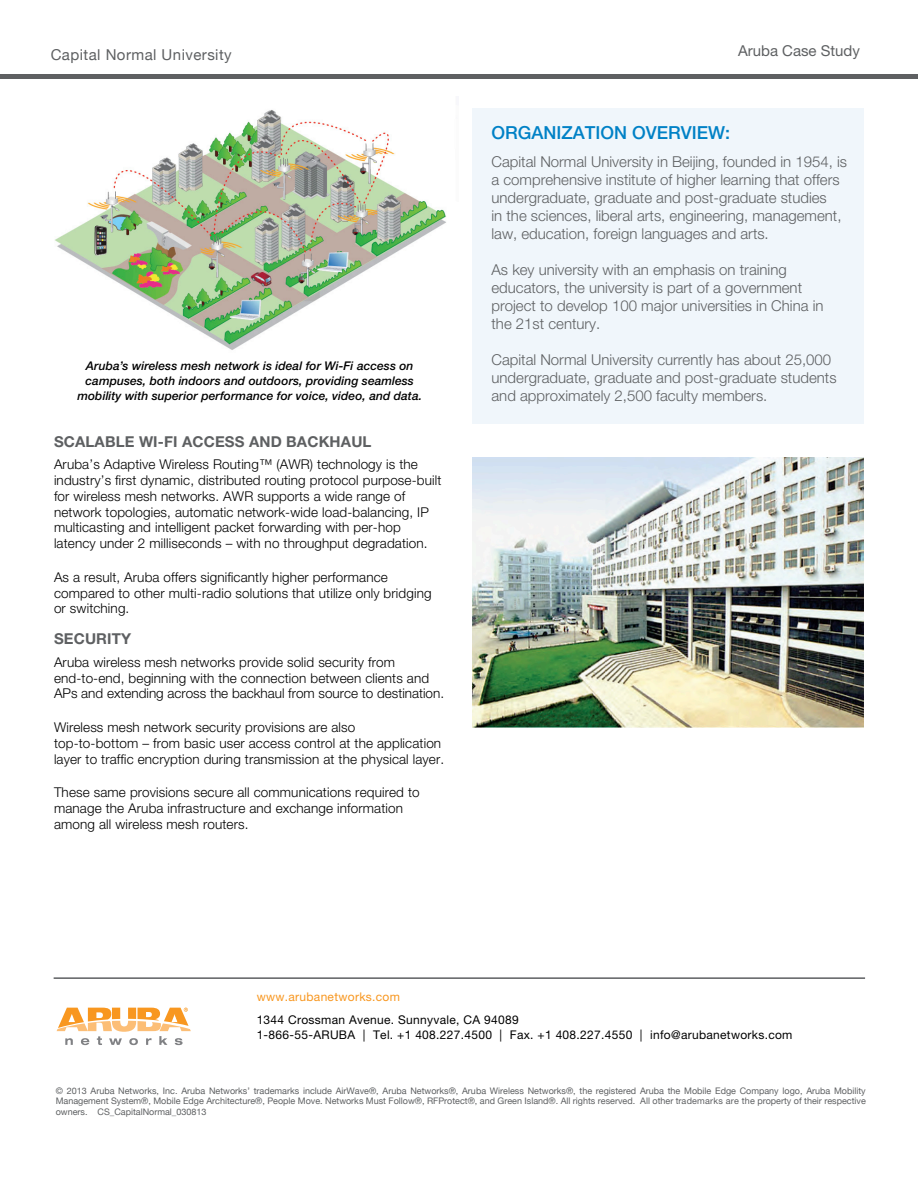
<style>
.page{position:relative;width:918px;height:1188px;background:#fff}
.page>*{position:absolute;margin:0;border:0;box-sizing:border-box;transform-origin:0 0}
.t1{font:500 18px "Helvetica Neue";color:#0081c6}
.t2{font:300 15px/18px "Helvetica Neue";color:#5e6062}
.t3{font:700 15px "Helvetica Neue";letter-spacing:.01em;color:#5e6062}
.t4{font:15px "Helvetica Neue";letter-spacing:.03em;color:#5e6062}
.t5{font:15px "Helvetica Neue LT Std";color:#5e6062}
.t6{font:300 13.5px/15.8px "Helvetica Neue";letter-spacing:.01em;color:#000}
.t7{font:italic 500 12px/15px "Helvetica Neue LT Std";letter-spacing:.005em;color:#000;text-align:center}
.t8{font:12px/15px "Helvetica Neue LT Std";letter-spacing:.025em;color:#000}
.t9{font:12px "Helvetica Neue LT Std";letter-spacing:.025em;color:#f89720}
.t10{font:9px/10.5px "Helvetica Neue";color:#5e6062;text-align:justify}
.s1{font-family:"Helvetica Neue LT Std"}
</style>
<div class="page">
<hr style="left:0;top:74px;width:918px;height:4px;background:#5e6062">
<svg style="left:57px;top:1008px;width:134px;height:37px"></svg>
<hr style="left:54px;top:977px;width:811px;height:2px;background:#5e6062">
<div style="left:472px;top:108px;width:392px;height:315px;background:#f0f6fb"></div>
<img style="left:55px;top:110px;width:391px;height:240px">
<img style="left:472px;top:457px;width:392px;height:270px">
<p class="t4" style="left:51px;top:45px;width:183px">Capital Normal University</p>
<p class="t5" style="left:738px;top:42px;width:123px">Aruba Case Study</p>
<p class="t7" style="left:77px;top:358px;width:346px">Aruba’s wireless mesh network is ideal for Wi-Fi access on campuses, both indoors and outdoors, providing seamless mobility with superior performance for voice, video, and data.</p>
<p class="t3" style="left:54px;top:432px;width:244px">SCALABLE WI-FI ACCESS AND BAC</p>
<p class="t3" style="left:319px;top:432px;width:54px">KHAUL</p>
<p class="t6" style="left:54px;top:457px;width:389px">Aruba’s Adaptive Wireless Routing™ (AWR) technology is the industry’s first dynamic, distributed routing protocol purpose-built for wireless mesh networks. AWR supports a wide range of network topologies, automatic network-wide load-balancing, IP multicasting and intelligent packet forwarding with per-hop latency under 2 milliseconds – with no throughput degradation.</p>
<p class="t6" style="left:54px;top:569px;width:379px">As a result, Aruba offers significantly higher performance compared to other multi-radio solutions that utilize only bridging or switching.</p>
<p class="t3" style="left:54px;top:630px;width:79px">SECURITY</p>
<p class="t6" style="left:54px;top:654px;width:392px">Aruba wireless mesh networks provide solid security from end-to-end, beginning with the connection between clients and<br>APs and extending across the backhaul from source to destination.</p>
<p class="t6" style="left:54px;top:719px;width:392px">Wireless mesh network security provisions are also<br>top-to-bottom – from basic user access control at the application layer to traffic encryption during transmission at the physical layer.</p>
<p class="t6" style="left:54px;top:784px;width:367px">These same provisions secure all communications required to manage the Aruba infrastructure and exchange information among all wireless mesh routers.</p>
<h1 class="t1" style="left:492px;top:122px;width:240px">ORGANIZATION OVERVIEW:</h1>
<p class="t2" style="left:492px;top:152px;width:357px">Capital Normal University in Beijing, founded in 1954, is a comprehensive institute of higher learning that offers undergraduate, graduate and post-graduate studies<br>in the sciences, liberal arts, engineering, management, law, education, foreign languages and arts.</p>
<p class="t2" style="left:492px;top:260px;width:334px">As key university with an emphasis on training educators, the university is part of a government project to develop 100 major universities in China in the 21st century.</p>
<p class="t2" style="left:492px;top:350px;width:347px">Capital Normal University currently has about 25,000 undergraduate, graduate and post-graduate students and approximately 2,500 faculty members.</p>
<p class="t9" style="left:257px;top:990px;width:145px">www.arubanetworks.com</p>
<p class="t8" style="left:257px;top:1012px;width:537px">1344 Crossman Avenue. Sunnyvale, CA 94089<br>1-866-55-ARUBA | Tel. +1 408.227.4500 | Fax. +1 408.227.4550 | info@arubanetworks.com</p>
<p class="t10" style="left:56px;top:1085px;width:812px">© 2013 Aruba Networks, Inc. Aruba Networks’ trademarks include AirWave®, Aruba Networks®, Aruba Wireless Networks®, the registered Aruba the Mobile Edge Company logo, Aruba Mobility Management System®, Mobile Edge Architecture®, People Move. Networks Must Follow®, RFProtect®, and Green Island®. All rights reserved. All other tr<span class="s1">ademarks are th</span>e property of their respective owners. CS_CapitalNormal_030813</p>
</div>
